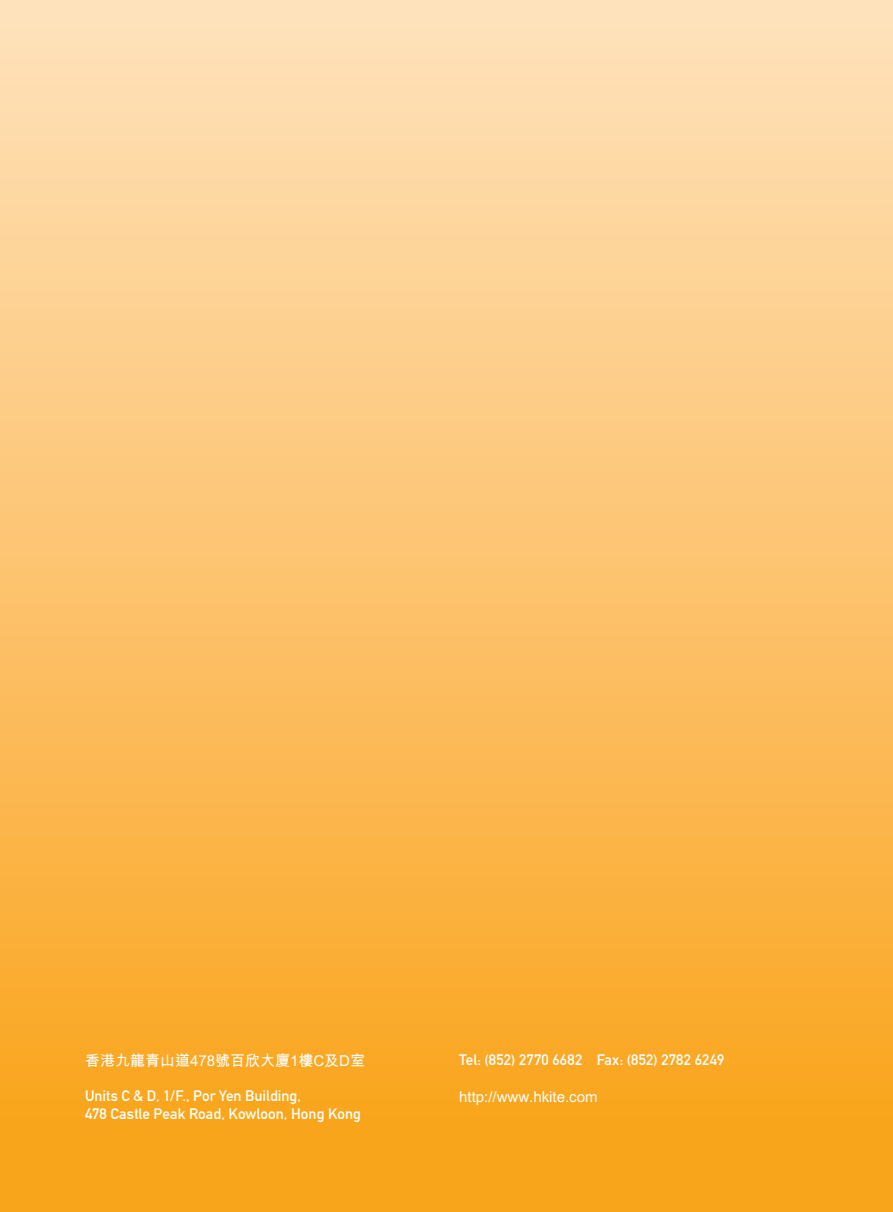
<style>
.page{position:relative;width:893px;height:1212px;background:#fff}
.page>*{position:absolute;margin:0;border:0;box-sizing:border-box;transform-origin:0 0}
.t1{font:15px/18px "DIN Mittelschrift Std";letter-spacing:.005em;color:#fff}
.t2{font:700 15px "M Hei HK";color:#fff}
.t3{font:500 15px "M Hei HK";color:#fff}
</style>
<div class="page">
<div style="left:0;top:0;width:893px;height:1212px;background:linear-gradient(to bottom,#ffe2be,#faa113)"></div>
<p class="t2" style="left:85px;top:1049px;width:282px">香港九龍青山道478號百欣大廈1樓C及D室</p>
<p class="t1" style="left:85px;top:1087px;width:277px">Units C &amp; D, 1/F., Por Yen Building,<br>478 Castle Peak Road, Kowloon, Hong Kong</p>
<p class="t1" style="left:459px;top:1051px;width:266px">Tel: (852) 2770 6682 Fax: (852) 2782 6249</p>
<p class="t3" style="left:459px;top:1085px;width:140px">http://www.hkite.com</p>
</div>
